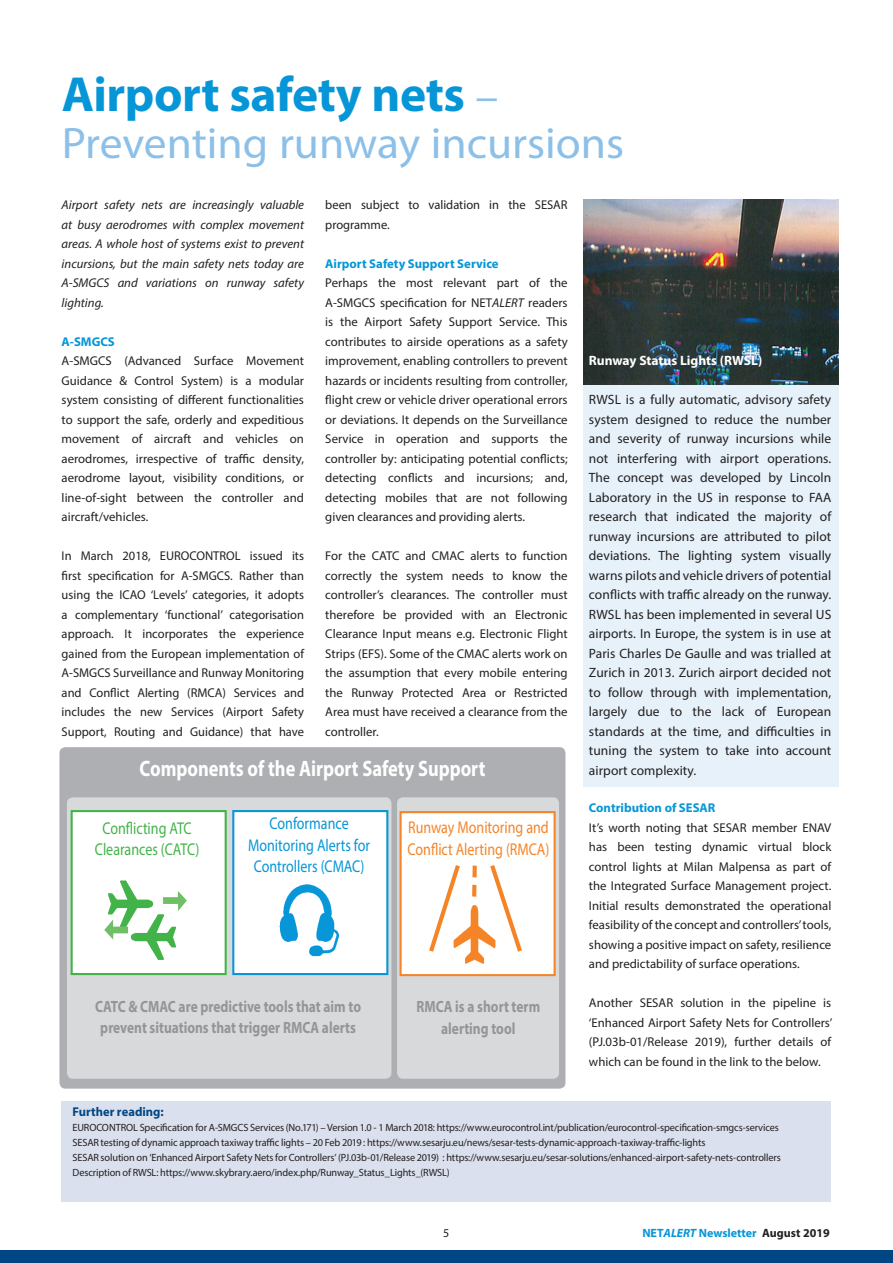
<style>
.page{position:relative;width:893px;height:1263px;background:#fff}
.page>*{position:absolute;margin:0;border:0;box-sizing:border-box;transform-origin:0 0}
.t1{font:700 49.5px "Myriad Pro";letter-spacing:-.01em;color:#0696d7}
.t2{font:44.25px "Myriad Pro";color:#8cc0e8}
.t3{font:700 22.35px "Myriad Pro";color:#fff;scale:.82 1}
.t4{font:17.1px/21.3px "Myriad Pro";color:#0696d7;text-align:center;scale:.82 1}
.t5{font:17.1px/21.3px "Myriad Pro";color:#f58427;scale:.82 1}
.t6{font:17.1px "Myriad Pro";color:#42b348;scale:.82 1}
.t7{font:700 16.35px/21.8px "Myriad Pro";color:#939598;text-align:center;scale:.82 1}
.t8{font:13.5px/19.5px "Myriad Pro";letter-spacing:.005em;color:#231f20;text-align:justify}
.t9{font:700 13.5px "Myriad Pro";color:#fff}
.t10{font:12.75px/19.5px "Myriad Pro";color:#231f20;text-align:justify}
.t11{font:italic 12.75px/19.5px "Myriad Pro";color:#231f20;text-align:justify}
.t12{font:700 12.75px "Myriad Pro";color:#0696d7}
.t13{font:700 12.75px "Myriad Pro";color:#004684}
.t14{font:700 12px "Myriad Pro";color:#0696d7}
.t15{font:12px "Myriad Pro";color:#231f20}
.t16{font:10.5px "Myriad Pro";letter-spacing:-.01em;color:#231f20}
.s1{font-weight:400;font-size:44.25px;color:#8cc0e8}
.s2{font-style:italic}
.s3{color:#231f20}
</style>
<div class="page">
<div style="left:0;top:1250px;width:893px;height:13px;background:#004684"></div>
<div style="left:59px;top:747px;width:506px;height:342px;background:#aeafb3;border-radius:6px"></div>
<div style="left:397px;top:797px;width:162px;height:282px;background:#d8d9db;border-radius:6px"></div>
<div style="left:67px;top:797px;width:324px;height:282px;background:#d8d9db;border-radius:6px"></div>
<div style="left:71px;top:810px;width:156px;height:165px;background:#fff;border:2px solid #42b348"></div>
<div style="left:232px;top:810px;width:156px;height:165px;background:#fff;border:2px solid #0696d7"></div>
<img style="left:279px;top:884px;width:60px;height:73px">
<img style="left:108px;top:880px;width:46px;height:39px">
<img style="left:127px;top:906px;width:49px;height:54px">
<svg style="left:163px;top:891px;width:24px;height:20px"></svg>
<svg style="left:104px;top:919px;width:24px;height:20px"></svg>
<div style="left:400px;top:811px;width:156px;height:165px;background:#fff;border:2px solid #f58427"></div>
<img style="left:465px;top:956px;width:19px;height:8px">
<svg style="left:429px;top:865px;width:93px;height:91px"></svg>
<div style="left:62px;top:1102px;width:769px;height:100px;background:#dae0ed"></div>
<div style="left:584px;top:212px;width:255px;height:574px;background:#e6f1f9"></div>
<img style="left:584px;top:200px;width:255px;height:184px">
<p class="t1" style="left:62px;top:62px;width:438px">Airport safety nets <span class="s1">–</span></p>
<p class="t2" style="left:62px;top:116px;width:564px">Preventing runway incursions</p>
<p class="t11" style="left:62px;top:195px;width:244px">Airport safety nets are increasingly valuable at busy aerodromes with complex movement areas. A whole host of systems exist to prevent incursions, but the main safety nets today are A-SMGCS and variations on runway safety lighting.</p>
<p class="t12" style="left:62px;top:333px;width:55px">A-SMGCS</p>
<p class="t10" style="left:62px;top:351px;width:244px">A-SMGCS (Advanced Surface Movement Guidance &amp; Control System) is a modular system consisting of different functionalities to support the safe, orderly and expeditious movement of aircraft and vehicles on aerodromes, irrespective of traffic density, aerodrome layout, visibility conditions, or line-of-sight between the controller and aircraft/vehicles.</p>
<p class="t10" style="left:62px;top:546px;width:244px">In March 2018, EUROCONTROL issued its first specification for A-SMGCS. Rather than using the ICAO ‘Levels’ categories, it adopts a complementary ‘functional’ categorisation approach. It incorporates the experience gained from the European implementation of A-SMGCS Surveillance and Runway Monitoring and Conflict Alerting (RMCA) Services and includes the new Services (Airport Safety Support, Routing and Guidance) that have</p>
<p class="t10" style="left:325px;top:195px;width:244px">been subject to validation in the SESAR programme.</p>
<p class="t12" style="left:325px;top:255px;width:175px">Airport Safety Support Service</p>
<p class="t10" style="left:325px;top:273px;width:244px">Perhaps the most relevant part of the A-SMGCS specification for NET<span class="s2">ALERT</span> readers is the Airport Safety Support Service. This contributes to airside operations as a safety improvement, enabling controllers to prevent hazards or incidents resulting from controller, flight crew or vehicle driver operational errors or deviations. It depends on the Surveillance Service in operation and supports the controller by: anticipating potential conflicts; detecting conflicts and incursions; and, detecting mobiles that are not following given clearances and providing alerts.</p>
<p class="t10" style="left:325px;top:546px;width:244px">For the CATC and CMAC alerts to function correctly the system needs to know the controller’s clearances. The controller must therefore be provided with an Electronic Clearance Input means e.g. Electronic Flight Strips (EFS). Some of the CMAC alerts work on the assumption that every mobile entering the Runway Protected Area or Restricted Area must have received a clearance from the controller.</p>
<p class="t9" style="left:589px;top:352px;width:175px">Runway Status Lights (RWSL)</p>
<p class="t8" style="left:589px;top:390px;width:244px">RWSL is a fully automatic, advisory safety system designed to reduce the number and severity of runway incursions while not interfering with airport operations.<br>The concept was developed by Lincoln Laboratory in the US in response to FAA research that indicated the majority of runway incursions are attributed to pilot deviations. The lighting system visually warns pilots and vehicle drivers of potential conflicts with traffic already on the runway.<br>RWSL has been implemented in several US airports. In Europe, the system is in use at Paris Charles De Gaulle and was trialled at Zurich in 2013. Zurich airport decided not to follow through with implementation, largely due to the lack of European standards at the time, and difficulties in tuning the system to take into account airport complexity.</p>
<p class="t3" style="left:140px;top:753px;width:423px">Components of the Airport Safety Support</p>
<p class="t6" style="left:102px;top:817px;width:110px">Conflicting ATC</p>
<p class="t6" style="left:95px;top:839px;width:129px">Clearances (CATC)</p>
<p class="t4" style="left:248px;top:813px;width:150px">Conformance<br>Monitoring Alerts for<br>Controllers (CMAC)</p>
<p class="t5" style="left:408px;top:816px;width:175px">Runway Monitoring and<br>Conflict Alerting (RMCA)</p>
<p class="t7" style="left:95px;top:995px;width:326px">CATC &amp; CMAC are predictive tools that aim to prevent situations that trigger RMCA alerts</p>
<p class="t7" style="left:416px;top:994px;width:152px;line-height:22.4px">RMCA is a short term alerting tool</p>
<p class="t12" style="left:589px;top:800px;width:128px">Contribution of SESAR</p>
<p class="t10" style="left:589px;top:817px;width:244px">It’s worth noting that SESAR member ENAV has been testing dynamic virtual block control lights at Milan Malpensa as part of the Integrated Surface Management project.<br>Initial results demonstrated the operational feasibility of the concept and controllers’ tools, showing a positive impact on safety, resilience and predictability of surface operations.</p>
<p class="t10" style="left:589px;top:993px;width:245px">Another SESAR solution in the pipeline is ‘Enhanced Airport Safety Nets for Controllers’ (PJ.03b-01/Release 2019), further details of which can be found in the link to the below.</p>
<p class="t13" style="left:73px;top:1104px;width:93px">Further reading:</p>
<p class="t16" style="left:73px;top:1121px;width:708px">EUROCONTROL Specification for A-SMGCS Services (No.171) – Version 1.0 - 1 March 2018: https://www.eurocontrol.int/publication/eurocontrol-specification-smgcs-services</p>
<p class="t16" style="left:73px;top:1136px;width:634px">SESAR testing of dynamic approach taxiway traffic lights – 20 Feb 2019 : https://www.sesarju.eu/news/sesar-tests-dynamic-approach-taxiway-traffic-lights</p>
<p class="t16" style="left:73px;top:1151px;width:710px">SESAR solution on ‘Enhanced Airport Safety Nets for Controllers’ (PJ.03b-01/Release 2019) : https://www.sesarju.eu/sesar-solutions/enhanced-airport-safety-nets-controllers</p>
<p class="t16" style="left:73px;top:1166px;width:378px">Description of RWSL: https://www.skybrary.aero/index.php/Runway_Status_Lights_(RWSL)</p>
<p class="t15" style="left:443px;top:1225px;width:8px">5</p>
<p class="t14" style="left:642px;top:1225px;width:189px">NET<span class="s2">ALERT</span> Newsletter <span class="s3">August 2019</span></p>
</div>
